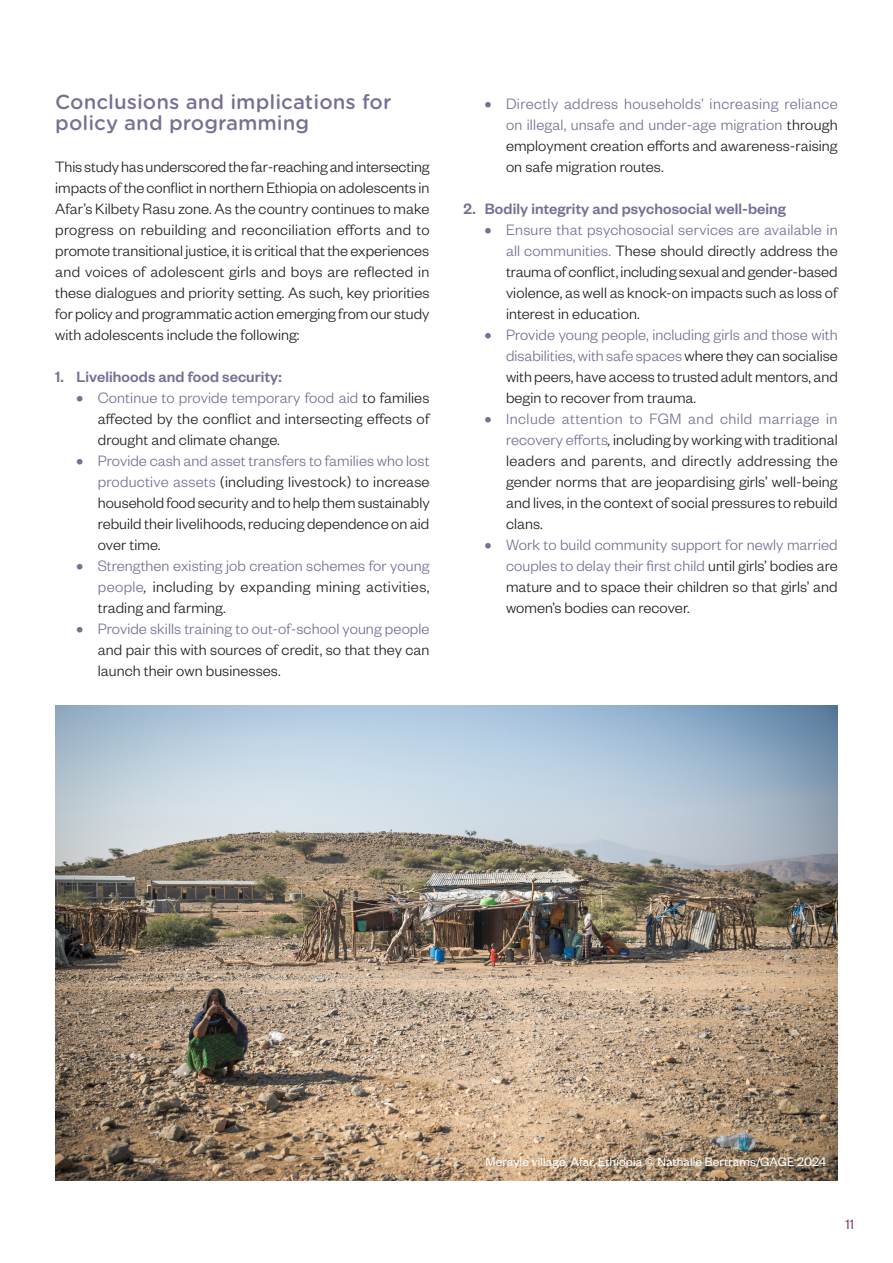
<style>
.page{position:relative;width:893px;height:1263px;background:#fff}
.page>*{position:absolute;margin:0;border:0;box-sizing:border-box;transform-origin:0 0}
.Heading_1{font:500 19.5px/21px "Gotham Rnd S Sm";color:#796e94}
.Body_text_1st_Para{font:300 16.5px/21px "Founders Grotesk";letter-spacing:.005em;color:#231f20;text-align:justify}
.t1{font:300 16.5px/21px "Founders Grotesk";letter-spacing:.005em;color:#796e94;text-align:justify}
.Numbering{font:500 16.5px "Founders Grotesk";letter-spacing:.005em;color:#796e94}
.t2{font:15px "Founders Grotesk";color:#814a74}
.Image_source{font:13.5px "Founders Grotesk";letter-spacing:.005em;color:#fff}
.s1{font-weight:700;color:#796e94}
.s2{color:#796e94}
.s3{font-style:italic}
.s4{font-weight:700}
.s5{color:#231f20}
</style>
<div class="page">
<img style="left:55px;top:706px;width:783px;height:474px">
<p class="Heading_1" style="left:55px;top:91px;width:338px">Conclusions and implications for policy and programming</p>
<p class="Body_text_1st_Para" style="left:55px;top:156px;width:376px">This study has underscored the far-reaching and intersecting impacts of the conflict in northern Ethiopia on adolescents in Afar’s Kilbety Rasu zone. As the country continues to make progress on rebuilding and reconciliation efforts and to promote transitional justice, it is critical that the experiences and voices of adolescent girls and boys are reflected in these dialogues and priority setting. As such, key priorities for policy and programmatic action emerging from our study with adolescents include the following:</p>
<p class="Numbering" style="left:55px;top:367px;width:228px">1. Livelihoods and food security:</p>
<p class="Body_text_1st_Para" style="left:98px;top:387px;width:333px;text-indent:-21px"><span class="s1">•</span> <span class="s2">Continue to provide temporary food aid</span> to families affected by the conflict and intersecting effects of drought and climate change.</p>
<p class="Body_text_1st_Para" style="left:98px;top:450px;width:333px;text-indent:-21px"><span class="s1">•</span> <span class="s2">Provide cash and asset transfers to families who lost productive assets</span> (including livestock) to increase household food security and to help them sustainably rebuild their livelihoods, reducing dependence on aid over time.</p>
<p class="Body_text_1st_Para" style="left:98px;top:555px;width:333px;text-indent:-21px"><span class="s1">•</span> <span class="s2">Strengthen existing job creation schemes for young people</span><span class="s3">,</span> including by expanding mining activities, trading and farming.</p>
<p class="Body_text_1st_Para" style="left:98px;top:618px;width:333px;text-indent:-21px"><span class="s1">•</span> <span class="s2">Provide skills training to out-of-school young people </span>and pair this with sources of credit, so that they can launch their own businesses.</p>
<p class="t1" style="left:506px;top:93px;width:333px;text-indent:-21px"><span class="s4">•</span> Directly address households’ increasing reliance on illegal, unsafe and under-age migration <span class="s5">through employment creation efforts and awareness-raising on safe migration routes.</span></p>
<p class="Numbering" style="left:463px;top:199px;width:324px">2. Bodily integrity and psychosocial well-being</p>
<p class="Body_text_1st_Para" style="left:506px;top:219px;width:333px;text-indent:-21px"><span class="s1">•</span> <span class="s2">Ensure that psychosocial services are available in all communities.</span> These should directly address the trauma of conflict, including sexual and gender-based violence, as well as knock-on impacts such as loss of interest in education.</p>
<p class="Body_text_1st_Para" style="left:506px;top:324px;width:333px;text-indent:-21px"><span class="s1">•</span> <span class="s2">Provide young people, including girls and those with disabilities, with safe spaces</span> where they can socialise with peers, have access to trusted adult mentors, and begin to recover from trauma.</p>
<p class="Body_text_1st_Para" style="left:506px;top:408px;width:333px;text-indent:-21px"><span class="s1">•</span> <span class="s2">Include attention to FGM and child marriage in recovery efforts</span><span class="s3">,</span> including by working with traditional leaders and parents, and directly addressing the gender norms that are jeopardising girls’ well-being and lives, in the context of social pressures to rebuild clans.</p>
<p class="Body_text_1st_Para" style="left:506px;top:534px;width:333px;text-indent:-21px"><span class="s1">•</span> <span class="s2">Work to build community support for newly married couples to delay their first child</span> until girls’ bodies are mature and to space their children so that girls’ and women’s bodies can recover.</p>
<p class="Image_source" style="left:486px;top:1153px;width:342px">Merayle village, Afar, Ethiopia © Nathalie Bertrams/GAGE 2024</p>
<p class="t2" style="left:845px;top:1215px;width:10px">11</p>
</div>
